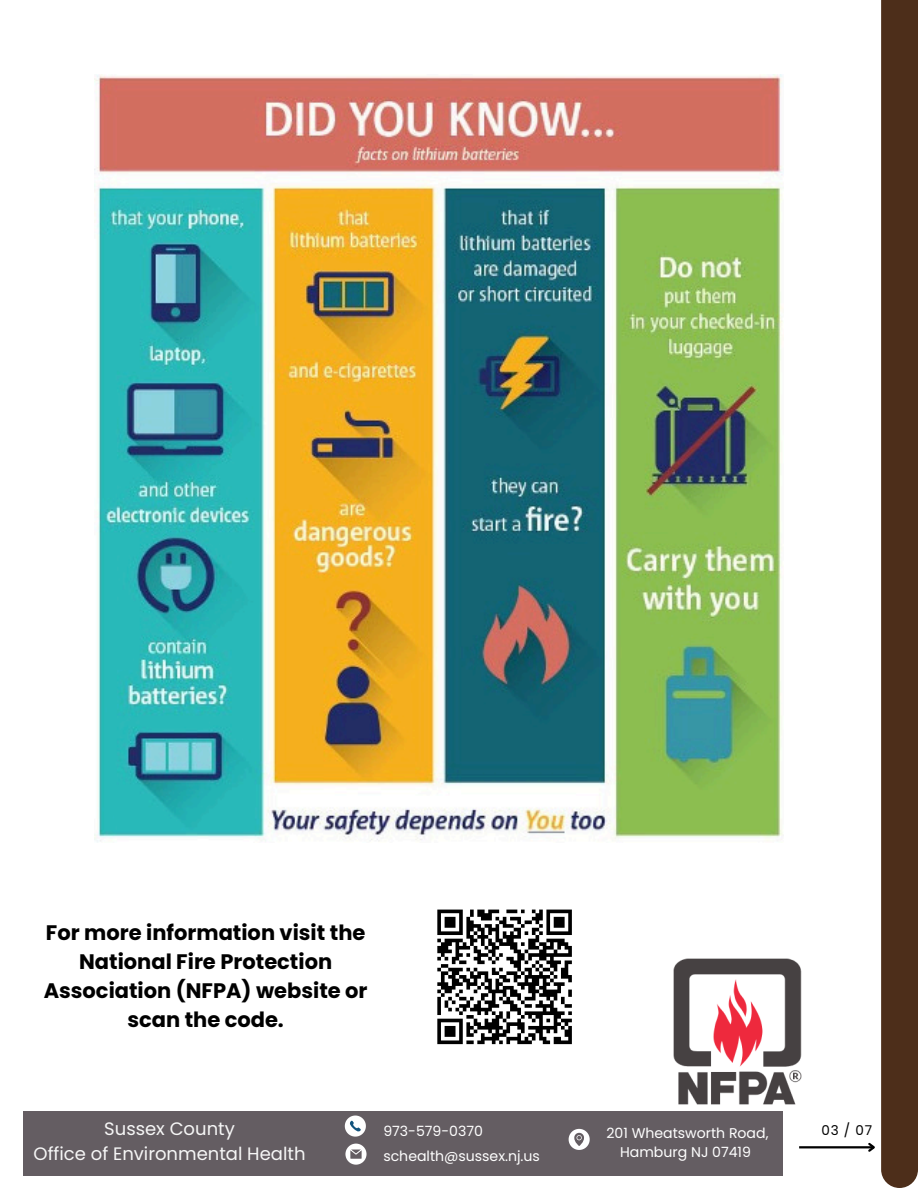
<style>
.page{position:relative;width:918px;height:1188px;background:#fff}
.page>*{position:absolute;margin:0;border:0;box-sizing:border-box;transform-origin:0 0}
.t1{font:700 21px/29.2px "Poppins";color:#000;text-align:center}
.t2{font:18px "Poppins";color:#f6f6f6}
.t3{font:14.1px/19.2px "Poppins";color:#fff;text-align:center}
.t4{font:13.5px "Poppins";color:#000}
</style>
<div class="page">
<hr style="left:799px;top:1146px;width:75px;height:2px;background:#000">
<svg style="left:866px;top:1142px;width:9px;height:10px"></svg>
<div style="left:881px;top:0;width:37px;height:1188px;background:#4d2e1a"></div>
<div style="left:23px;top:1111px;width:760px;height:65px;background:#645d62"></div>
<svg style="left:345px;top:1116px;width:21px;height:21px"></svg>
<svg style="left:345px;top:1144px;width:22px;height:21px"></svg>
<svg style="left:569px;top:1129px;width:21px;height:21px"></svg>
<img style="left:95px;top:74px;width:688px;height:768px">
<svg style="left:437px;top:909px;width:135px;height:136px"></svg>
<img style="left:674px;top:959px;width:128px;height:146px">
<p class="t1" style="left:44px;top:918px;width:325px">For more information visit the<br>National Fire Protection<br>Association (NFPA) website or scan the code.</p>
<h1 class="t2" style="left:104px;top:1116px;width:132px">Sussex County</h1>
<p class="t4" style="left:821px;top:1121px;width:52px">03 / 07</p>
<h1 class="t2" style="left:34px;top:1141px;width:274px">Office of Environmental Health</h1>
<p class="t3" style="left:383px;top:1146px;width:158px">schealth@sussex.nj.us</p>
<p class="t3" style="left:383px;top:1121px;width:101px">973-579-0370</p>
<p class="t3" style="left:607px;top:1124px;width:163px">201 Wheatsworth Road,<br>Hamburg NJ 07419</p>
</div>
